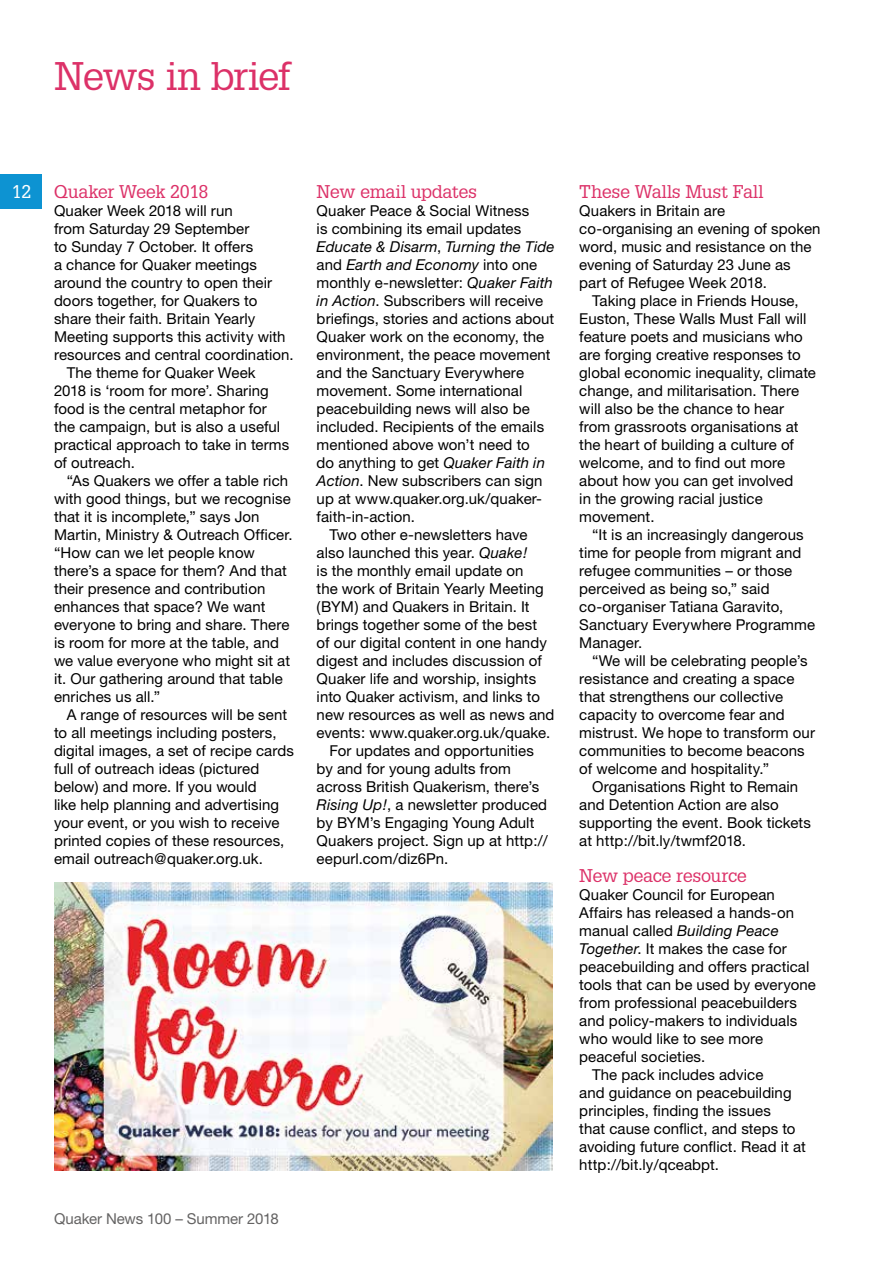
<style>
.page{position:relative;width:893px;height:1263px;background:#fff}
.page>*{position:absolute;margin:0;border:0;box-sizing:border-box;transform-origin:0 0}
.t1{font:39px "Glypha";letter-spacing:-.03em;color:#dc3168}
.t2{font:18px "Glypha";letter-spacing:-.02em;color:#dc3168}
.t3{font:18px "Glypha";color:#fff}
.t4{font:15px/18px "Helvetica Neue";letter-spacing:.005em;color:#000}
.t5{font:italic 15px "Helvetica Neue";letter-spacing:.01em;color:#000}
.t6{font:15px "Helvetica Neue";letter-spacing:-.005em;color:#646363}
.s1{font-style:normal}
.s2{font-style:italic}
</style>
<div class="page">
<div style="left:0;top:175px;width:41px;height:34px;background:#0d93d2"></div>
<img style="left:54px;top:882px;width:498px;height:288px">
<h1 class="t1" style="left:54px;top:53px;width:239px">News in brief</h1>
<p class="t3" style="left:12px;top:181px;width:21px">12</p>
<p class="t2" style="left:54px;top:181px;width:156px">Quaker Week 2018</p>
<p class="t4" style="left:54px;top:201px;width:180px">Quaker Week 2018 will run</p>
<p class="t4" style="left:54px;top:219px;width:197px">from Saturday 29 September</p>
<p class="t4" style="left:54px;top:237px;width:201px">to Sunday 7 October. It offers</p>
<p class="t4" style="left:54px;top:255px;width:205px">a chance for Quaker meetings</p>
<p class="t4" style="left:54px;top:273px;width:220px">around the country to open their</p>
<p class="t4" style="left:54px;top:291px;width:205px">doors together, for Quakers to</p>
<p class="t4" style="left:54px;top:309px;width:203px">share their faith. Britain Yearly</p>
<p class="t4" style="left:54px;top:327px;width:233px">Meeting supports this activity with</p>
<p class="t4" style="left:54px;top:345px;width:241px">resources and central coordination.</p>
<p class="t4" style="left:67px;top:363px;width:190px">The theme for Quaker Week</p>
<p class="t4" style="left:54px;top:381px;width:216px">2018 is ‘room for more’. Sharing</p>
<p class="t4" style="left:54px;top:399px;width:214px">food is the central metaphor for</p>
<p class="t4" style="left:54px;top:417px;width:228px">the campaign, but is also a useful</p>
<p class="t4" style="left:54px;top:435px;width:237px">practical approach to take in terms</p>
<p class="t4" style="left:54px;top:453px;width:82px">of outreach.</p>
<p class="t4" style="left:67px;top:471px;width:223px">“As Quakers we offer a table rich</p>
<p class="t4" style="left:54px;top:489px;width:238px">with good things, but we recognise</p>
<p class="t4" style="left:54px;top:507px;width:207px">that it is incomplete,” says Jon</p>
<p class="t4" style="left:54px;top:525px;width:240px">Martin, Ministry &amp; Outreach Officer.</p>
<p class="t4" style="left:54px;top:543px;width:202px">“How can we let people know</p>
<p class="t4" style="left:54px;top:561px;width:234px">there’s a space for them? And that</p>
<p class="t4" style="left:54px;top:579px;width:213px">their presence and contribution</p>
<p class="t4" style="left:54px;top:597px;width:213px">enhances that space? We want</p>
<p class="t4" style="left:54px;top:615px;width:237px">everyone to bring and share. There</p>
<p class="t4" style="left:54px;top:633px;width:227px">is room for more at the table, and</p>
<p class="t4" style="left:54px;top:651px;width:238px">we value everyone who might sit at</p>
<p class="t4" style="left:54px;top:669px;width:230px">it. Our gathering around that table</p>
<p class="t4" style="left:54px;top:687px;width:108px">enriches us all.”</p>
<p class="t4" style="left:67px;top:705px;width:222px">A range of resources will be sent</p>
<p class="t4" style="left:54px;top:723px;width:224px">to all meetings including posters,</p>
<p class="t4" style="left:54px;top:741px;width:241px">digital images, a set of recipe cards</p>
<p class="t4" style="left:54px;top:759px;width:207px">full of outreach ideas (pictured</p>
<p class="t4" style="left:54px;top:777px;width:204px">below) and more. If you would</p>
<p class="t4" style="left:54px;top:795px;width:227px">like help planning and advertising</p>
<p class="t4" style="left:54px;top:813px;width:227px">your event, or you wish to receive</p>
<p class="t4" style="left:54px;top:831px;width:232px">printed copies of these resources,</p>
<p class="t4" style="left:54px;top:849px;width:211px">email outreach@quaker.org.uk.</p>
<p class="t2" style="left:317px;top:181px;width:162px">New email updates</p>
<p class="t4" style="left:317px;top:201px;width:214px">Quaker Peace &amp; Social Witness</p>
<p class="t4" style="left:317px;top:219px;width:206px">is combining its email updates</p>
<p class="t5" style="left:317px;top:238px;width:239px">Educate &amp; Disarm<span class="s1">,</span> Turning the Tide</p>
<p class="t5" style="left:317px;top:256px;width:222px"><span class="s1">and</span> Earth and Economy <span class="s1">into one</span></p>
<p class="t4" style="left:317px;top:273px;width:238px">monthly e-newsletter: <span class="s2">Quaker Faith</span></p>
<p class="t4" style="left:317px;top:291px;width:228px"><span class="s2">in Action</span>. Subscribers will receive</p>
<p class="t4" style="left:317px;top:309px;width:239px">briefings, stories and actions about</p>
<p class="t4" style="left:317px;top:327px;width:229px">Quaker work on the economy, the</p>
<p class="t4" style="left:317px;top:345px;width:235px">environment, the peace movement</p>
<p class="t4" style="left:317px;top:363px;width:209px">and the Sanctuary Everywhere</p>
<p class="t4" style="left:317px;top:381px;width:207px">movement. Some international</p>
<p class="t4" style="left:317px;top:399px;width:215px">peacebuilding news will also be</p>
<p class="t4" style="left:317px;top:417px;width:229px">included. Recipients of the emails</p>
<p class="t4" style="left:317px;top:435px;width:215px">mentioned above won’t need to</p>
<p class="t4" style="left:317px;top:453px;width:230px">do anything to get <span class="s2">Quaker Faith in</span></p>
<p class="t4" style="left:317px;top:471px;width:227px"><span class="s2">Action</span>. New subscribers can sign</p>
<p class="t4" style="left:317px;top:489px;width:227px">up at www.quaker.org.uk/quaker-</p>
<p class="t4" style="left:317px;top:507px;width:100px">faith-in-action.</p>
<p class="t4" style="left:329px;top:525px;width:200px">Two other e-newsletters have</p>
<p class="t4" style="left:317px;top:543px;width:212px">also launched this year. <span class="s2">Quake!</span></p>
<p class="t4" style="left:317px;top:561px;width:208px">is the monthly email update on</p>
<p class="t4" style="left:317px;top:579px;width:229px">the work of Britain Yearly Meeting</p>
<p class="t4" style="left:317px;top:597px;width:214px">(BYM) and Quakers in Britain. It</p>
<p class="t4" style="left:317px;top:615px;width:222px">brings together some of the best</p>
<p class="t4" style="left:317px;top:633px;width:232px">of our digital content in one handy</p>
<p class="t4" style="left:317px;top:651px;width:227px">digest and includes discussion of</p>
<p class="t4" style="left:317px;top:669px;width:221px">Quaker life and worship, insights</p>
<p class="t4" style="left:317px;top:687px;width:225px">into Quaker activism, and links to</p>
<p class="t4" style="left:317px;top:705px;width:239px">new resources as well as news and</p>
<p class="t4" style="left:317px;top:723px;width:235px">events: www.quaker.org.uk/quake.</p>
<p class="t4" style="left:329px;top:741px;width:206px">For updates and opportunities</p>
<p class="t4" style="left:317px;top:759px;width:196px">by and for young adults from</p>
<p class="t4" style="left:317px;top:777px;width:224px">across British Quakerism, there’s</p>
<p class="t4" style="left:317px;top:795px;width:232px"><span class="s2">Rising Up!</span>, a newsletter produced</p>
<p class="t4" style="left:317px;top:813px;width:219px">by BYM’s Engaging Young Adult</p>
<p class="t4" style="left:317px;top:831px;width:233px">Quakers project. Sign up at http://</p>
<p class="t4" style="left:317px;top:849px;width:133px">eepurl.com/diz6Pn.</p>
<p class="t6" style="left:54px;top:1210px;width:226px">Quaker News 100 – Summer 2018</p>
<p class="t2" style="left:579px;top:181px;width:186px">These Walls Must Fall</p>
<p class="t4" style="left:579px;top:201px;width:243px">Quakers in Britain are co-organising an evening of spoken word, music and resistance on the evening of Saturday 23 June as part of Refugee Week 2018.</p>
<p class="t4" style="left:579px;top:291px;width:238px;text-indent:13px">Taking place in Friends House,<br>Euston, These Walls Must Fall will feature poets and musicians who are forging creative responses to global economic inequality, climate change, and militarisation. There will also be the chance to hear from grassroots organisations at the heart of building a culture of welcome, and to find out more about how you can get involved<br>in the growing racial justice movement.</p>
<p class="t4" style="left:579px;top:525px;width:237px;text-indent:13px">“It is an increasingly dangerous time for people from migrant and refugee communities – or those perceived as being so,” said co-organiser Tatiana Garavito,<br>Sanctuary Everywhere Programme<br>Manager.</p>
<p class="t4" style="left:579px;top:651px;width:237px;text-indent:13px">“We will be celebrating people’s resistance and creating a space that strengthens our collective capacity to overcome fear and mistrust. We hope to transform our communities to become beacons of welcome and hospitality.”</p>
<p class="t4" style="left:579px;top:777px;width:233px;text-indent:13px">Organisations Right to Remain and Detention Action are also supporting the event. Book tickets at http://bit.ly/twmf2018.</p>
<p class="t2" style="left:579px;top:865px;width:169px">New peace resource</p>
<p class="t4" style="left:579px;top:885px;width:197px">Quaker Council for European</p>
<p class="t4" style="left:579px;top:903px;width:216px">Affairs has released a hands-on</p>
<p class="t5" style="left:579px;top:922px;width:201px"><span class="s1">manual called</span> Building Peace</p>
<p class="t4" style="left:579px;top:939px;width:209px"><span class="s2">Together</span>. It makes the case for</p>
<p class="t4" style="left:579px;top:957px;width:232px">peacebuilding and offers practical</p>
<p class="t4" style="left:579px;top:975px;width:238px">tools that can be used by everyone</p>
<p class="t4" style="left:579px;top:993px;width:219px">from professional peacebuilders</p>
<p class="t4" style="left:579px;top:1011px;width:219px">and policy-makers to individuals</p>
<p class="t4" style="left:579px;top:1029px;width:185px">who would like to see more</p>
<p class="t4" style="left:579px;top:1047px;width:128px">peaceful societies.</p>
<p class="t4" style="left:592px;top:1065px;width:173px">The pack includes advice</p>
<p class="t4" style="left:579px;top:1083px;width:214px">and guidance on peacebuilding</p>
<p class="t4" style="left:579px;top:1101px;width:193px">principles, finding the issues</p>
<p class="t4" style="left:579px;top:1119px;width:218px">that cause conflict, and steps to</p>
<p class="t4" style="left:579px;top:1137px;width:228px">avoiding future conflict. Read it at</p>
<p class="t4" style="left:579px;top:1155px;width:141px">http://bit.ly/qceabpt.</p>
</div>
